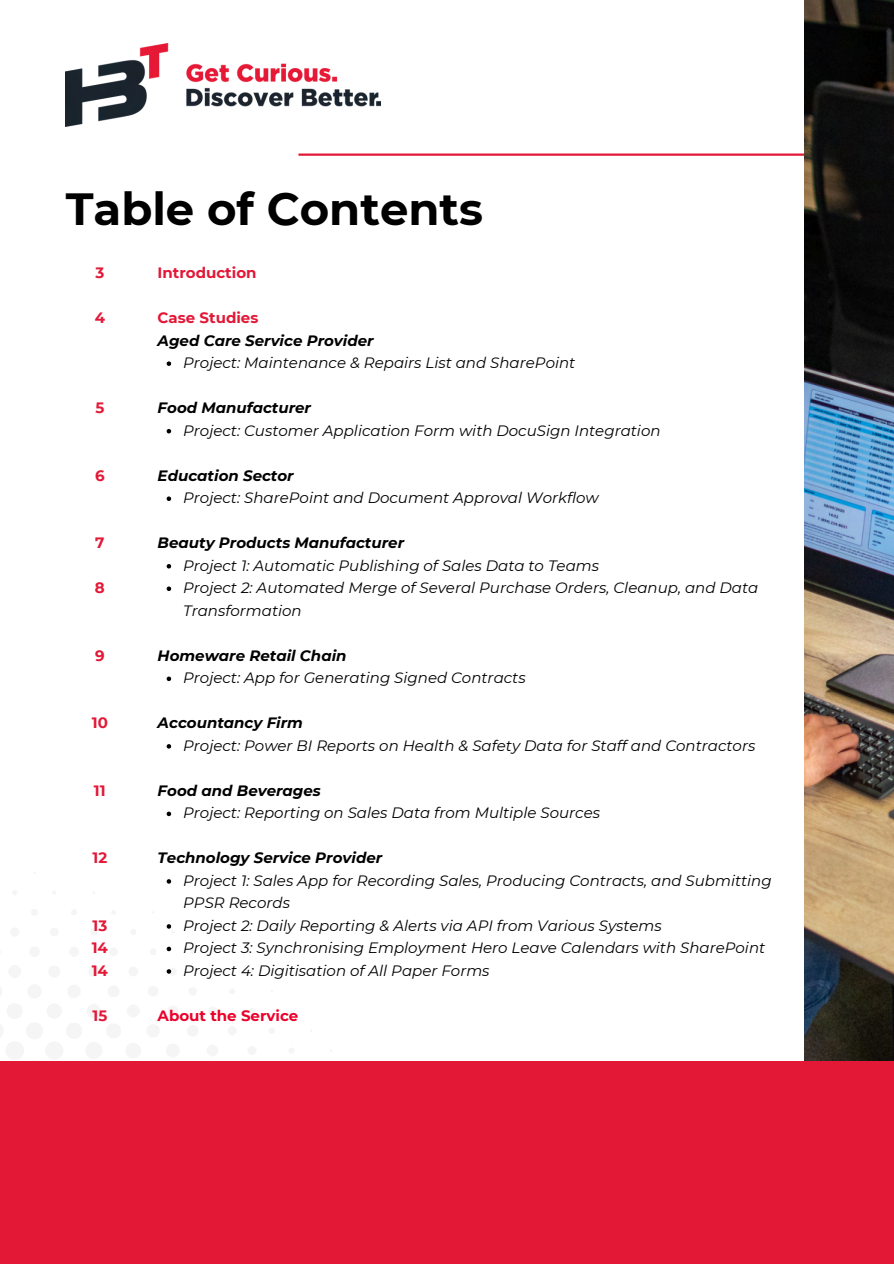
<style>
.page{position:relative;width:894px;height:1264px;background:#fff}
.page>*{position:absolute;margin:0;border:0;box-sizing:border-box;transform-origin:0 0}
.t1{font:700 45px "Montserrat";color:#000}
.t2{font:italic 15px/22.5px "Montserrat";color:#000}
.t3{font:italic 700 15px/22.5px "Montserrat";color:#000}
.t4{font:700 15px/22.5px "Montserrat";color:#e31837;text-align:justify}
.t5{font:700 15px "Montserrat";color:#eb002b}
.s1{font-style:normal;color:#e31837}
</style>
<div class="page">
<hr style="left:298px;top:153px;width:595px;height:3px;background:#e31837">
<img style="left:804px;top:0;width:89px;height:1061px">
<div style="left:0;top:1061px;width:893px;height:202px;background:#e31837"></div>
<svg style="left:167px;top:361px;width:4px;height:5px"></svg>
<svg style="left:167px;top:429px;width:4px;height:4px"></svg>
<svg style="left:167px;top:496px;width:4px;height:5px"></svg>
<svg style="left:167px;top:564px;width:4px;height:4px"></svg>
<svg style="left:167px;top:586px;width:4px;height:5px"></svg>
<svg style="left:167px;top:676px;width:4px;height:5px"></svg>
<svg style="left:167px;top:744px;width:4px;height:4px"></svg>
<svg style="left:167px;top:811px;width:4px;height:5px"></svg>
<svg style="left:167px;top:879px;width:4px;height:4px"></svg>
<svg style="left:167px;top:924px;width:5px;height:5px"></svg>
<svg style="left:167px;top:946px;width:4px;height:5px"></svg>
<svg style="left:167px;top:969px;width:5px;height:5px"></svg>
<img style="left:66px;top:43px;width:315px;height:83px">
<h2 class="t1" style="left:66px;top:182px;width:419px">Table of Contents</h2>
<p class="t4" style="left:95px;top:261px;width:10px">3</p>
<p class="t4" style="left:95px;top:306px;width:12px">4</p>
<h2 class="t4" style="left:95px;top:396px;width:10px">5</h2>
<p class="t4" style="left:95px;top:464px;width:11px">6</p>
<h2 class="t4" style="left:95px;top:531px;width:11px">7</h2>
<p class="t4" style="left:95px;top:576px;width:11px">8</p>
<h2 class="t4" style="left:95px;top:644px;width:11px">9</h2>
<p class="t4" style="left:92px;top:711px;width:18px">10</p>
<h2 class="t4" style="left:94px;top:779px;width:13px">11</h2>
<p class="t4" style="left:92px;top:846px;width:16px">12</p>
<p class="t4" style="left:92px;top:914px;width:18px">13<br>14<br>14</p>
<p class="t4" style="left:92px;top:1004px;width:16px">15</p>
<p class="t4" style="left:158px;top:261px;width:100px">Introduction</p>
<p class="t3" style="left:158px;top:306px;width:217px"><span class="s1">Case Studies<br></span>Aged Care Service Provider</p>
<h1 class="t2" style="left:183px;top:351px;width:393px">Project: Maintenance &amp; Repairs List and SharePoint</h1>
<h2 class="t3" style="left:158px;top:396px;width:155px">Food Manufacturer</h2>
<h2 class="t2" style="left:183px;top:419px;width:479px">Project: Customer Application Form with DocuSign Integration</h2>
<h2 class="t3" style="left:158px;top:464px;width:138px">Education Sector</h2>
<h2 class="t2" style="left:183px;top:486px;width:417px">Project: SharePoint and Document Approval Workflow</h2>
<h2 class="t3" style="left:158px;top:531px;width:248px">Beauty Products Manufacturer</h2>
<h2 class="t2" style="left:183px;top:554px;width:417px">Project 1: Automatic Publishing of Sales Data to Teams</h2>
<h2 class="t2" style="left:183px;top:576px;width:576px">Project 2: Automated Merge of Several Purchase Orders, Cleanup, and Data<br>Transformation</h2>
<h2 class="t3" style="left:158px;top:644px;width:190px">Homeware Retail Chain</h2>
<h2 class="t2" style="left:183px;top:666px;width:344px">Project: App for Generating Signed Contracts</h2>
<h2 class="t3" style="left:158px;top:711px;width:147px">Accountancy Firm</h2>
<h2 class="t2" style="left:183px;top:734px;width:573px">Project: Power BI Reports on Health &amp; Safety Data for Staff and Contractors</h2>
<h2 class="t3" style="left:158px;top:779px;width:165px">Food and Beverages</h2>
<h2 class="t2" style="left:183px;top:801px;width:418px">Project: Reporting on Sales Data from Multiple Sources</h2>
<h2 class="t3" style="left:158px;top:846px;width:226px">Technology Service Provider</h2>
<p class="t2" style="left:183px;top:869px;width:590px">Project 1: Sales App for Recording Sales, Producing Contracts, and Submitting<br>PPSR Records</p>
<h2 class="t2" style="left:183px;top:914px;width:480px">Project 2: Daily Reporting &amp; Alerts via API from Various Systems</h2>
<p class="t2" style="left:183px;top:936px;width:583px">Project 3: Synchronising Employment Hero Leave Calendars with SharePoint</p>
<h2 class="t2" style="left:183px;top:959px;width:308px">Project 4: Digitisation of All Paper Forms</h2>
<p class="t5" style="left:158px;top:1006px;width:142px">About the Service</p>
</div>
